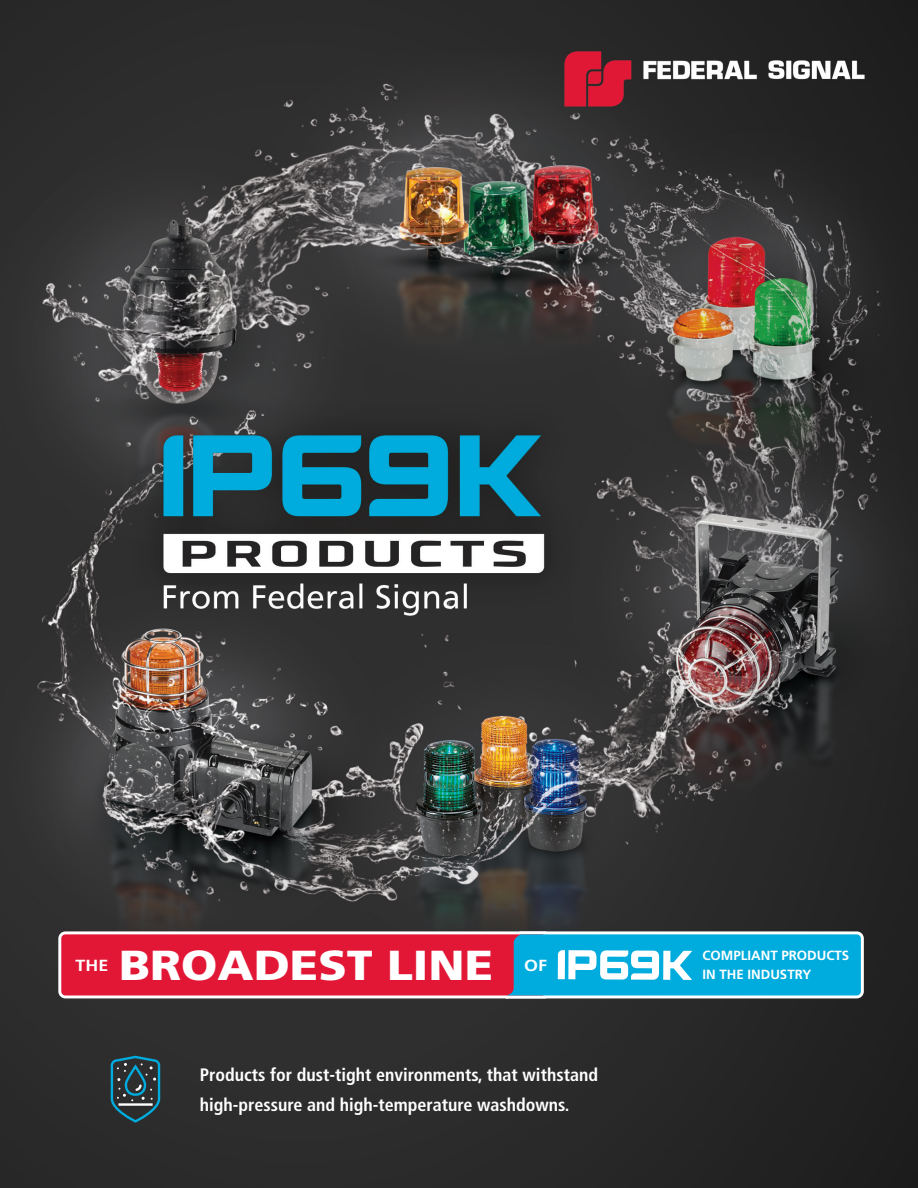
<style>
.page{position:relative;width:918px;height:1188px;background:#fff}
.page>*{position:absolute;margin:0;border:0;box-sizing:border-box;transform-origin:0 0}
.t1{font:900 42px "Frutiger";color:#fff;scale:1.11 1}
.t2{font:700 condensed 18px/30px "Frutiger LT Std";color:#fff}
.t3{font:700 16.05px "Frutiger";color:#fff;scale:1.11 1}
.t4{font:700 13.35px/19.2px "Frutiger LT Std";color:#fff}
</style>
<div class="page">
<img style="left:0;top:0;width:918px;height:1188px">
<svg style="left:55px;top:928px;width:812px;height:73px;background:#8c6482"></svg>
<svg style="left:110px;top:1055px;width:51px;height:69px;background:#294952"></svg>
<hr style="left:118px;top:1103px;width:35px;height:3px;background:#fff">
<h1 class="t1" style="left:119px;top:940px;width:339px">BROADEST LINE</h1>
<p class="t4" style="left:702px;top:946px;width:148px">COMPLIANT PRODUCTS<br>IN THE INDUSTRY</p>
<p class="t3" style="left:76px;top:956px;width:31px">THE</p>
<p class="t3" style="left:524px;top:956px;width:22px">OF</p>
<p class="t2" style="left:200px;top:1059px;width:400px">Products for dust-tight environments, that withstand high-pressure and high-temperature washdowns.</p>
</div>
